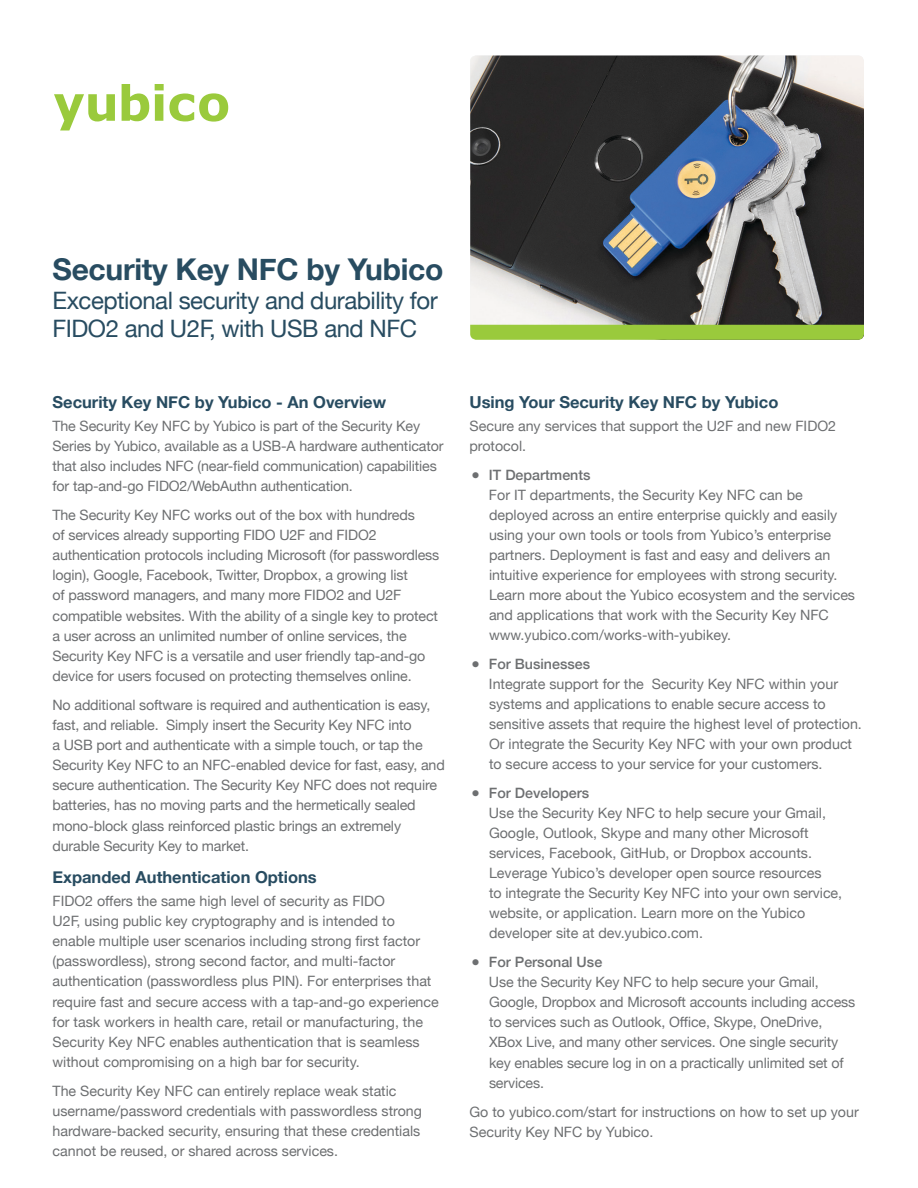
<style>
.page{position:relative;width:918px;height:1188px;background:#fff}
.page>*{position:absolute;margin:0;border:0;box-sizing:border-box;transform-origin:0 0}
.t1{font:700 30px "Helvetica Neue";letter-spacing:-.01em;color:#284c61}
.title-sub{font:24px/28.8px "Helvetica Neue";letter-spacing:-.02em;color:#284c61}
.sub{font:700 16.5px "Helvetica Neue";color:#284c61}
.body{font:14.25px/20.1px "Helvetica Neue";letter-spacing:-.01em;color:#6d6f71}
.bullet2{font:14.25px/20px "Helvetica Neue";color:#6d6f71}
.sub_2{font:500 14.25px "Helvetica Neue";color:#6d6f71}
</style>
<div class="page">
<img style="left:470px;top:56px;width:394px;height:269px">
<svg style="left:54px;top:94px;width:61px;height:36px"></svg>
<svg style="left:122px;top:84px;width:27px;height:37px"></svg>
<svg style="left:155px;top:84px;width:73px;height:38px"></svg>
<svg style="left:470px;top:325px;width:394px;height:15px;background:#9ac93e"></svg>
<p class="t1" style="left:52px;top:246px;width:392px">Security Key NFC by Yubico</p>
<p class="title-sub" style="left:52px;top:287px;width:387px">Exceptional security and durability for<br>FIDO2 and U2F, with USB and NFC</p>
<p class="sub" style="left:52px;top:389px;width:335px">Security Key NFC by Yubico - An Overview</p>
<p class="body" style="left:52px;top:416px;width:393px">The Security Key NFC by Yubico is part of the Security Key Series by Yubico, available as a USB-A hardware authenticator that also includes NFC (near-field communication) capabilities for tap-and-go FIDO2/WebAuthn authentication.</p>
<p class="body" style="left:52px;top:506px;width:388px">The Security Key NFC works out of the box with hundreds<br>of services already supporting FIDO U2F and FIDO2 authentication protocols including Microsoft (for passwordless login), Google, Facebook, Twitter, Dropbox, a growing list<br>of password managers, and many more FIDO2 and U2F compatible websites. With the ability of a single key to protect a user across an unlimited number of online services, the Security Key NFC is a versatile and user friendly tap-and-go device for users focused on protecting themselves online.</p>
<p class="body" style="left:52px;top:696px;width:394px">No additional software is required and authentication is easy, fast, and reliable. Simply insert the Security Key NFC into<br>a USB port and authenticate with a simple touch, or tap the Security Key NFC to an NFC-enabled device for fast, easy, and secure authentication. The Security Key NFC does not require batteries, has no moving parts and the hermetically sealed mono-block glass reinforced plastic brings an extremely durable Security Key to market.</p>
<p class="sub" style="left:52px;top:864px;width:266px">Expanded Authentication Options</p>
<p class="body" style="left:52px;top:892px;width:388px">FIDO2 offers the same high level of security as FIDO<br>U2F, using public key cryptography and is intended to enable multiple user scenarios including strong first factor (passwordless), strong second factor, and multi-factor authentication (passwordless plus PIN). For enterprises that require fast and secure access with a tap-and-go experience for task workers in health care, retail or manufacturing, the Security Key NFC enables authentication that is seamless without compromising on a high bar for security.</p>
<p class="body" style="left:52px;top:1082px;width:371px">The Security Key NFC can entirely replace weak static username/password credentials with passwordless strong hardware-backed security, ensuring that these credentials cannot be reused, or shared across services.</p>
<p class="sub" style="left:470px;top:389px;width:310px">Using Your Security Key NFC by Yubico</p>
<p class="body" style="left:470px;top:416px;width:368px">Secure any services that support the U2F and new FIDO2 protocol.</p>
<p class="sub_2" style="left:471px;top:463px;width:121px">● IT Departments</p>
<p class="bullet2" style="left:489px;top:486px;width:368px">For IT departments, the Security Key NFC can be deployed across an entire enterprise quickly and easily using your own tools or tools from Yubico’s enterprise partners. Deployment is fast and easy and delivers an intuitive experience for employees with strong security.<br>Learn more about the Yubico ecosystem and the services and applications that work with the Security Key NFC www.yubico.com/works-with-yubikey.</p>
<p class="sub_2" style="left:471px;top:653px;width:121px">● For Businesses</p>
<p class="bullet2" style="left:489px;top:675px;width:374px">Integrate support for the Security Key NFC within your systems and applications to enable secure access to sensitive assets that require the highest level of protection.<br>Or integrate the Security Key NFC with your own product to secure access to your service for your customers.</p>
<p class="sub_2" style="left:471px;top:782px;width:120px">● For Developers</p>
<p class="bullet2" style="left:489px;top:804px;width:355px">Use the Security Key NFC to help secure your Gmail, Google, Outlook, Skype and many other Microsoft services, Facebook, GitHub, or Dropbox accounts.<br>Leverage Yubico’s developer open source resources<br>to integrate the Security Key NFC into your own service, website, or application. Learn more on the Yubico developer site at dev.yubico.com.</p>
<p class="sub_2" style="left:471px;top:951px;width:133px">● For Personal Use</p>
<p class="bullet2" style="left:489px;top:973px;width:368px">Use the Security Key NFC to help secure your Gmail, Google, Dropbox and Microsoft accounts including access to services such as Outlook, Office, Skype, OneDrive, XBox Live, and many other services. One single security key enables secure log in on a practically unlimited set of services.</p>
<p class="body" style="left:470px;top:1102px;width:391px">Go to yubico.com/start for instructions on how to set up your<br>Security Key NFC by Yubico.</p>
</div>
